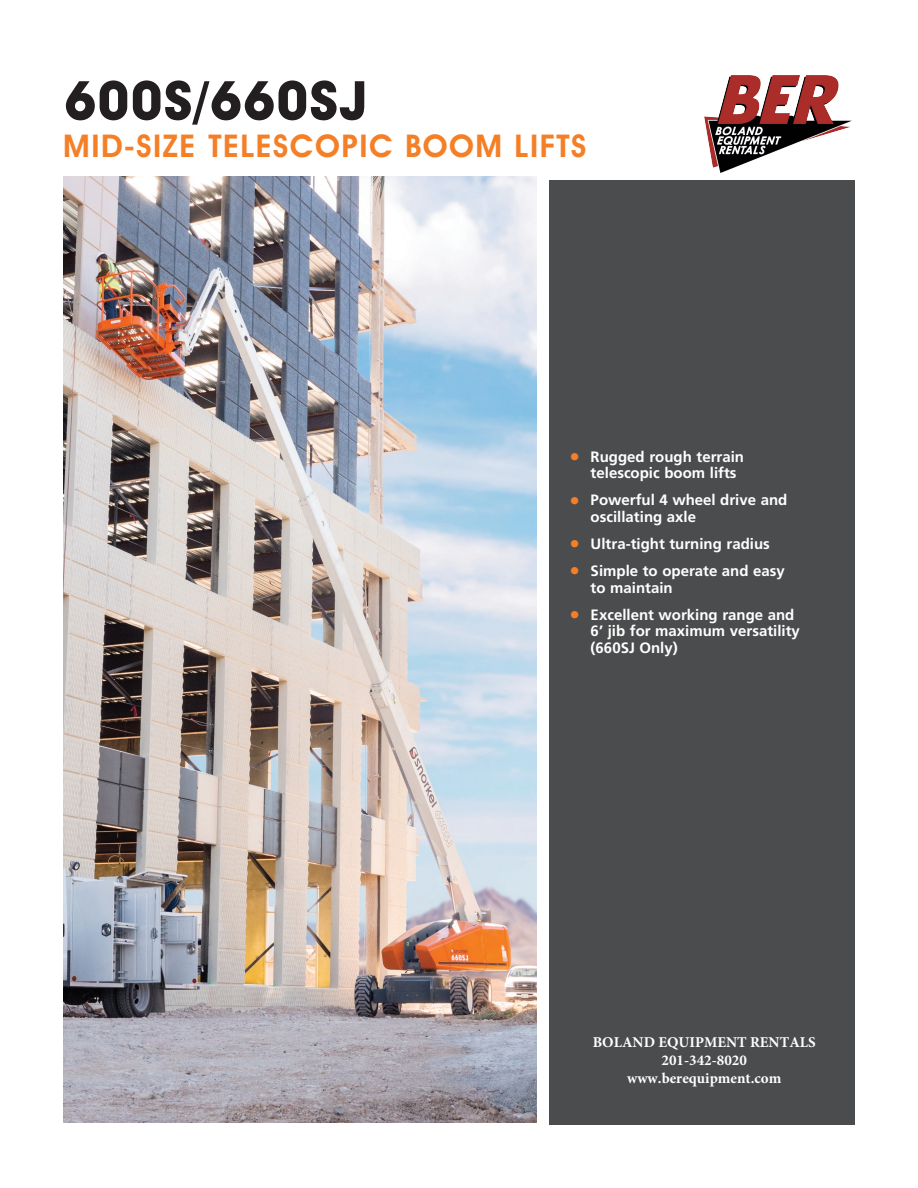
<style>
.page{position:relative;width:918px;height:1188px;background:#fff}
.page>*{position:absolute;margin:0;border:0;box-sizing:border-box;transform-origin:0 0}
.t1{font:700 54px "Avant Garde IT Cby BT";letter-spacing:.02em;color:#231f20}
.t2{font:600 31.5px "Avant Garde IT Cby BT";letter-spacing:.05em;color:#f47f26}
.t3{font:700 15px/16.5px "Frutiger";color:#fff}
.t4{font:700 15px/18px "Minion Pro";color:#fff;text-align:center}
.s1{font-size:21px;color:#f47f26}
</style>
<div class="page">
<div style="left:549px;top:180px;width:305px;height:944px;background:#4b4c4d"></div>
<img style="left:63px;top:177px;width:474px;height:946px">
<img style="left:705px;top:75px;width:147px;height:98px">
<p class="t1" style="left:64px;top:68px;width:304px">600S/660SJ</p>
<p class="t2" style="left:63px;top:127px;width:525px">MID-SIZE TELESCOPIC BOOM LIFTS</p>
<p class="t3" style="left:591px;top:448px;width:155px;text-indent:-21px"><span class="s1">•</span> Rugged rough terrain telescopic boom lifts</p>
<p class="t3" style="left:591px;top:492px;width:198px;text-indent:-21px"><span class="s1">•</span> Powerful 4 wheel drive and oscillating axle</p>
<p class="t3" style="left:569px;top:536px;width:202px"><span class="s1">•</span> Ultra-tight turning radius</p>
<p class="t3" style="left:591px;top:563px;width:196px;text-indent:-21px"><span class="s1">•</span> Simple to operate and easy to maintain</p>
<p class="t3" style="left:591px;top:606px;width:211px;text-indent:-21px"><span class="s1">•</span> Excellent working range and<br>6’ jib for maximum versatility (660SJ Only)</p>
<p class="t4" style="left:593px;top:1033px;width:225px">BOLAND EQUIPMENT RENTALS<br>201-342-8020 www.berequipment.com</p>
</div>
